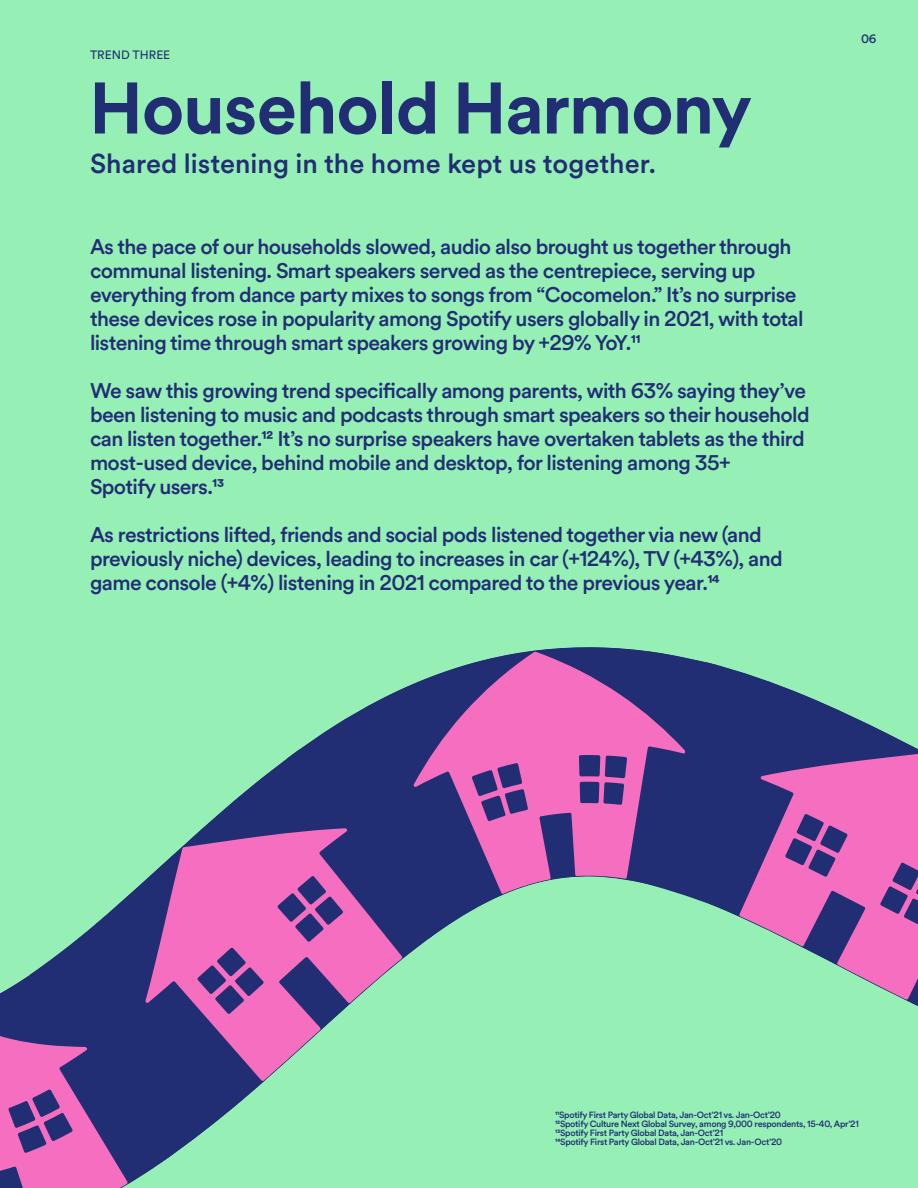
<style>
.page{position:relative;width:918px;height:1188px;background:#96f0b6}
.page>*{position:absolute;margin:0;border:0;box-sizing:border-box;transform-origin:0 0}
.t1{font:700 72px "Circular Spotify Head";color:#212e73}
.t2{font:500 27px "Circular Spotify Text";color:#212e73}
.t3{font:500 21px/24px "Circular Spotify Text";letter-spacing:-.03em;color:#212e73}
.t4{font:12px "Circular Spotify Text";color:#212e73}
.t5{font:500 12px "Circular Spotify Text";color:#212e73}
.t6{font:500 9px "Circular Spotify Text";letter-spacing:-.03em;color:#212e73}
</style>
<div class="page">
<svg style="left:0;top:972px;width:165px;height:216px;background:#a664a4"></svg>
<svg style="left:34px;top:755px;width:394px;height:405px"></svg>
<svg style="left:145px;top:828px;width:257px;height:253px;fill:#f56ebf"></svg>
<svg style="left:292px;top:647px;width:416px;height:292px;fill:#212e73"></svg>
<svg style="left:413px;top:652px;width:273px;height:242px;background:#9a5c9f"></svg>
<svg style="left:652px;top:663px;width:266px;height:343px;fill:#212e73"></svg>
<svg style="left:739px;top:753px;width:179px;height:247px;fill:#f56ebf"></svg>
<p class="t4" style="left:90px;top:47px;width:82px">TREND THREE</p>
<p class="t1" style="left:90px;top:59px;width:663px">Household Harmony</p>
<p class="t2" style="left:90px;top:145px;width:567px">Shared listening in the home kept us together.</p>
<p class="t3" style="left:90px;top:235px;width:715px">As the pace of our households slowed, audio also brought us together through communal listening. Smart speakers served as the centrepiece, serving up everything from dance party mixes to songs from “Cocomelon.” It’s no surprise these devices rose in popularity among Spotify users globally in 2021, with total listening time through smart speakers growing by +29% YoY.¹1</p>
<p class="t3" style="left:90px;top:379px;width:721px">We saw this growing trend specifically among parents, with 63% saying they’ve been listening to music and podcasts through smart speakers so their household can listen together.¹2 It’s no surprise speakers have overtaken tablets as the third most-used device, behind mobile and desktop, for listening among 35+</p>
<p class="t3" style="left:90px;top:475px;width:136px">Spotify users.¹3</p>
<p class="t3" style="left:90px;top:523px;width:694px">As restrictions lifted, friends and social pods listened together via new (and previously niche) devices, leading to increases in car (+124%), TV (+43%), and game console (+4%) listening in 2021 compared to the previous year.¹4</p>
<p class="t5" style="left:861px;top:31px;width:17px">06</p>
<p class="t6" style="left:555px;top:1109px;width:227px">¹1Spotify First Party Global Data, Jan-Oct’21 vs. Jan-Oct’20</p>
<p class="t6" style="left:555px;top:1118px;width:305px">¹2Spotify Culture Next Global Survey, among 9,000 respondents, 15-40, Apr’21</p>
<p class="t6" style="left:555px;top:1127px;width:170px">¹3Spotify First Party Global Data, Jan-Oct’21</p>
<p class="t6" style="left:555px;top:1136px;width:229px">¹4Spotify First Party Global Data, Jan-Oct’21 vs. Jan-Oct’20</p>
</div>
